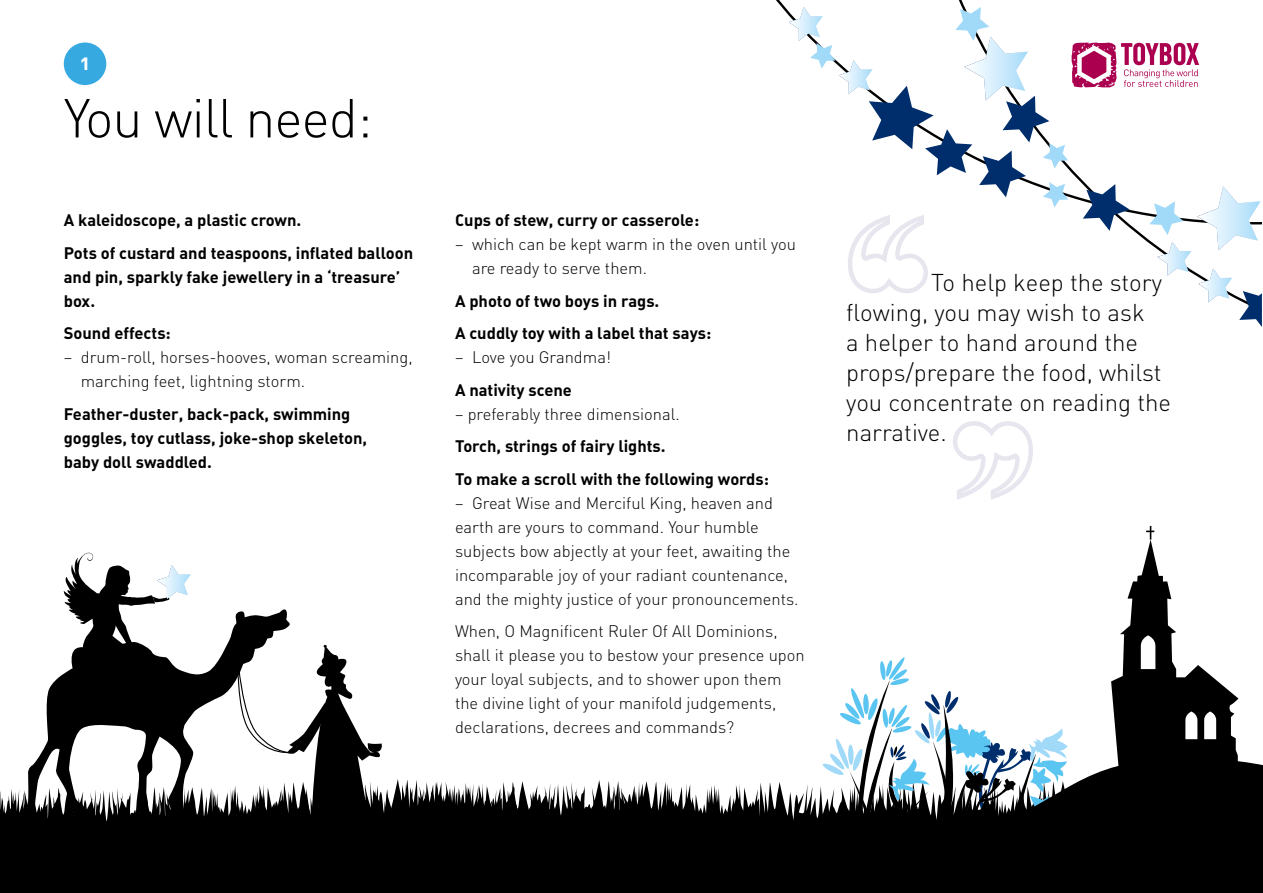
<style>
.page{position:relative;width:1263px;height:893px;background:#fff}
.page>*{position:absolute;margin:0;border:0;box-sizing:border-box;transform-origin:0 0}
.t1{font:300 54px "DIN";letter-spacing:-.02em;color:#000}
.t2{font:300 24px/30px "DIN";color:#000}
.t3{font:21px "DIN Bold Alternate";color:#fff}
.t4{font:300 16.5px/24px "DIN";color:#000}
.t5{font:16.5px/32.5px "DIN Bold Alternate";color:#000}
</style>
<div class="page">
<svg style="left:28px;top:609px;width:262px;height:176px"></svg>
<svg style="left:237px;top:645px;width:145px;height:134px"></svg>
<svg style="left:64px;top:552px;width:127px;height:106px"></svg>
<svg style="left:229px;top:779px;width:576px;height:114px;fill:#000"></svg>
<svg style="left:0;top:785px;width:542px;height:108px;background:#1d1d1d"></svg>
<svg style="left:805px;top:526px;width:458px;height:367px"></svg>
<div style="left:64px;top:43px;width:42px;height:42px;background:#36a9e1;border-radius:50%"></div>
<svg style="left:789px;top:7px;width:473px;height:320px"></svg>
<svg style="left:953px;top:421px;width:80px;height:79px"></svg>
<p class="t3" style="left:80px;top:49px;width:11px">1</p>
<h1 class="t1" style="left:64px;top:82px;width:310px">You will need:</h1>
<p class="t5" style="left:64px;top:203px;width:351px">A kaleidoscope, a plastic crown.<br>Pots of custard and teaspoons, inflated balloon</p>
<p class="t5" style="left:64px;top:264px;width:338px;line-height:24px">and pin, sparkly fake jewellery in a ‘treasure’ box.</p>
<p class="t5" style="left:64px;top:316px;width:109px">Sound effects:</p>
<p class="t4" style="left:81px;top:344px;width:333px;text-indent:-17px">– drum-roll, horses-hooves, woman screaming, marching feet, lightning storm.</p>
<p class="t5" style="left:64px;top:401px;width:305px;line-height:24px">Feather-duster, back-pack, swimming goggles, toy cutlass, joke-shop skeleton, baby doll swaddled.</p>
<p class="t5" style="left:455px;top:203px;width:246px">Cups of stew, curry or casserole:</p>
<p class="t4" style="left:472px;top:232px;width:326px;text-indent:-17px">– which can be kept warm in the oven until you are ready to serve them.</p>
<p class="t5" style="left:455px;top:284px;width:258px">A photo of two boys in rags.<br>A cuddly toy with a label that says:</p>
<p class="t4" style="left:455px;top:345px;width:158px">– Love you Grandma!</p>
<p class="t5" style="left:455px;top:373px;width:118px">A nativity scene</p>
<p class="t4" style="left:455px;top:401px;width:226px">– preferably three dimensional.</p>
<p class="t5" style="left:455px;top:429px;width:316px">Torch, strings of fairy lights.<br>To make a scroll with the following words:</p>
<p class="t4" style="left:455px;top:490px;width:345px">– Great Wise and Merciful King, heaven and earth are yours to command. Your humble subjects bow abjectly at your feet, awaiting the incomparable joy of your radiant countenance, and the mighty justice of your pronouncements.</p>
<p class="t4" style="left:455px;top:619px;width:351px">When, O Magnificent Ruler Of All Dominions, shall it please you to bestow your presence upon your loyal subjects, and to shower upon them the divine light of your manifold judgements, declarations, decrees and commands?</p>
<h2 class="t2" style="left:846px;top:266px;width:326px;text-indent:85px">To help keep the story flowing, you may wish to ask<br>a helper to hand around the props/prepare the food, whilst you concentrate on reading the narrative.</h2>
</div>
